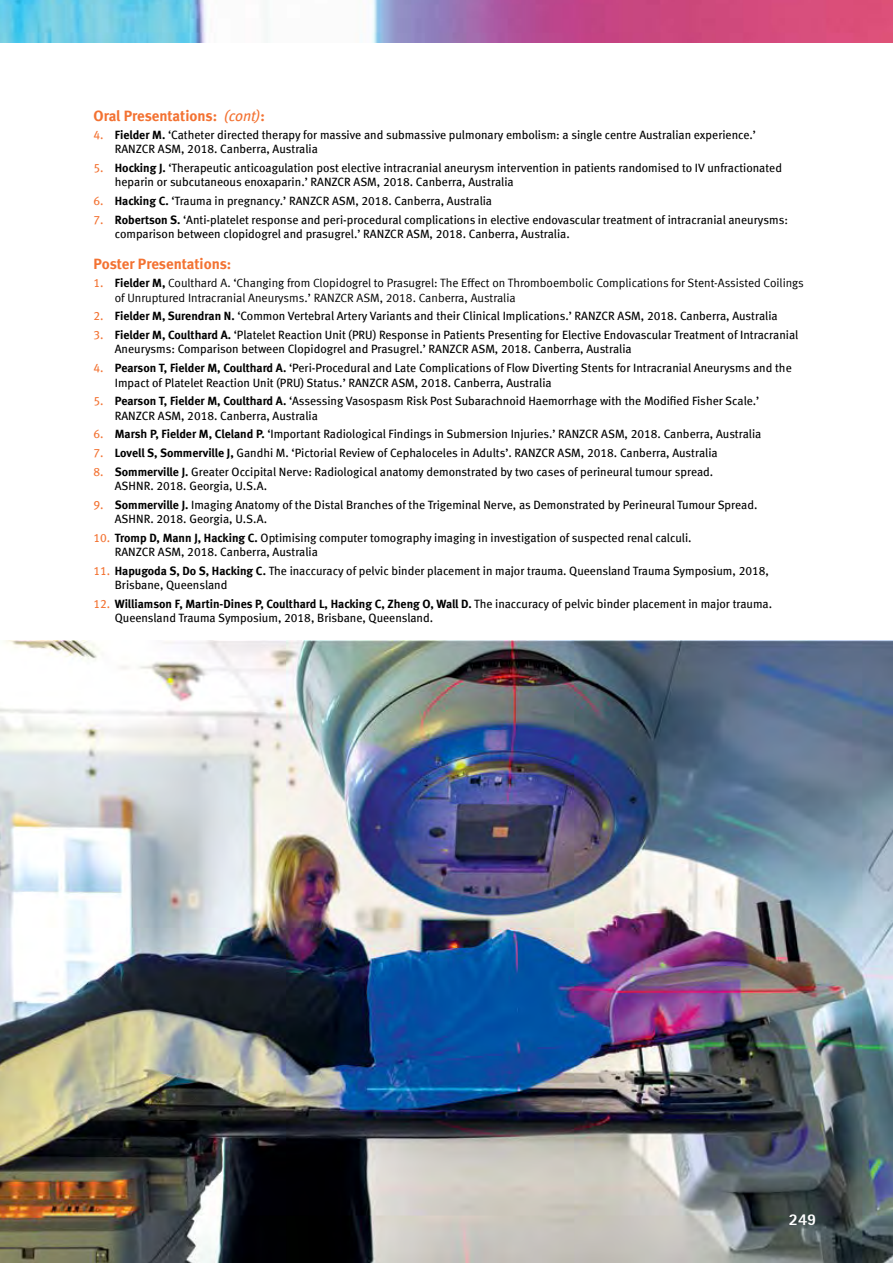
<style>
.page{position:relative;width:893px;height:1263px;background:#fff}
.page>*{position:absolute;margin:0;border:0;box-sizing:border-box;transform-origin:0 0}
.t1{font:800 16.5px "Agfa Rotis Sans Serif";color:#fff}
.t2{font:15px "Meta Bold LF";color:#f37232}
.t3{font:12px/14.4px "Meta Book LF";color:#000}
.t4{font:12px/14.4px "Meta Normal LF";color:#000}
.t5{font:12px "Meta Bold LF";color:#000}
.s1{font-family:"Meta Book LF";font-style:italic}
.s2{color:#f37232}
.s3{font-family:"Meta Bold LF"}
.s4{font-family:"Meta Book LF";color:#f37232}
.s5{font-family:"Meta Book LF"}
</style>
<div class="page">
<img style="left:0;top:0;width:893px;height:43px">
<img style="left:0;top:640px;width:893px;height:623px">
<p class="t2" style="left:94px;top:107px;width:173px">Oral Presentations: <span class="s1">(cont)</span>:</p>
<p class="t3" style="left:115px;top:127px;width:643px;text-indent:-21px"><span class="s2">4.</span> <span class="s3">Fielder M.</span> ‘Catheter directed therapy for massive and submassive pulmonary embolism: a single centre Australian experience.’<br>RANZCR ASM, 2018. Canberra, Australia</p>
<p class="t3" style="left:115px;top:160px;width:669px;text-indent:-21px"><span class="s2">5.</span> <span class="s3">Hocking J.</span> ‘Therapeutic anticoagulation post elective intracranial aneurysm intervention in patients randomised to IV unfractionated heparin or subcutaneous enoxaparin.’ RANZCR ASM, 2018. Canberra, Australia</p>
<p class="t3" style="left:94px;top:193px;width:400px"><span class="s2">6.</span> <span class="s3">Hacking C.</span> ‘Trauma in pregnancy.’ RANZCR ASM, 2018. Canberra, Australia</p>
<p class="t3" style="left:115px;top:212px;width:675px;text-indent:-21px"><span class="s2">7.</span> <span class="s3">Robertson S.</span> ‘Anti-platelet response and peri-procedural complications in elective endovascular treatment of intracranial aneurysms: comparison between clopidogrel and prasugrel.’ RANZCR ASM, 2018. Canberra, Australia.</p>
<p class="t2" style="left:94px;top:255px;width:139px">Poster Presentations:</p>
<p class="t4" style="left:115px;top:276px;width:691px;text-indent:-21px"><span class="s4">1.</span> <span class="s3">Fielder M,</span> Coulthard A. ‘Changing from Clopidogrel to Prasugrel: The Effect on Thromboembolic Complications for Stent-Assisted Coilings of Unruptured Intracranial Aneurysms.’ RANZCR ASM, 2018. Canberra, Australia</p>
<p class="t3" style="left:94px;top:309px;width:686px"><span class="s2">2.</span> <span class="s3">Fielder M, Surendran N.</span> ‘Common Vertebral Artery Variants and their Clinical Implications.’ RANZCR ASM, 2018. Canberra, Australia</p>
<p class="t3" style="left:115px;top:327px;width:685px;text-indent:-21px"><span class="s2">3.</span> <span class="s3">Fielder M, Coulthard A.</span> ‘Platelet Reaction Unit (PRU) Response in Patients Presenting for Elective Endovascular Treatment of Intracranial<br>Aneurysms: Comparison between Clopidogrel and Prasugrel.’ RANZCR ASM, 2018. Canberra, Australia</p>
<p class="t3" style="left:115px;top:361px;width:678px;text-indent:-21px"><span class="s2">4.</span> <span class="s3">Pearson T, Fielder M, Coulthard A.</span> ‘Peri-Procedural and Late Complications of Flow Diverting Stents for Intracranial Aneurysms and the<br>Impact of Platelet Reaction Unit (PRU) Status.’ RANZCR ASM, 2018. Canberra, Australia</p>
<p class="t3" style="left:115px;top:394px;width:646px;text-indent:-21px"><span class="s2">5.</span> <span class="s3">Pearson T, Fielder M, Coulthard A.</span> ‘Assessing Vasospasm Risk Post Subarachnoid Haemorrhage with the Modified Fisher Scale.’<br>RANZCR ASM, 2018. Canberra, Australia</p>
<p class="t3" style="left:94px;top:427px;width:669px"><span class="s2">6.</span> <span class="s3">Marsh P, Fielder M, Cleland P.</span> ‘Important Radiological Findings in Submersion Injuries.’ RANZCR ASM, 2018. Canberra, Australia</p>
<p class="t3" style="left:94px;top:445px;width:626px"><span class="s2">7.</span> <span class="s3">Lovell S, Sommerville J,</span> Gandhi M. ‘Pictorial Review of Cephaloceles in Adults’. RANZCR ASM, 2018. Canberra, Australia</p>
<p class="t3" style="left:115px;top:464px;width:600px;text-indent:-21px"><span class="s2">8.</span> <span class="s3">Sommerville J.</span> Greater Occipital Nerve: Radiological anatomy demonstrated by two cases of perineural tumour spread.<br>ASHNR. 2018. Georgia, U.S.A.</p>
<p class="t3" style="left:115px;top:497px;width:644px;text-indent:-21px"><span class="s2">9.</span> <span class="s3">Sommerville J.</span> Imaging Anatomy of the Distal Branches of the Trigeminal Nerve, as Demonstrated by Perineural Tumour Spread.<br>ASHNR. 2018. Georgia, U.S.A.</p>
<p class="t3" style="left:115px;top:530px;width:578px;text-indent:-21px"><span class="s2">10.</span> <span class="s3">Tromp D, Mann J, Hacking C.</span> Optimising computer tomography imaging in investigation of suspected renal calculi.<br>RANZCR ASM, 2018. Canberra, Australia</p>
<p class="t3" style="left:115px;top:563px;width:656px;text-indent:-21px"><span class="s2">11.</span> <span class="s3">Hapugoda S, Do S, Hacking C.</span> The inaccuracy of pelvic binder placement in major trauma. Queensland Trauma Symposium, 2018,<br>Brisbane, Queensland</p>
<p class="t5" style="left:94px;top:596px;width:680px"><span class="s4">12.</span> Williamson F, Martin-Dines P, Coulthard L, Hacking C, Zheng O, Wall D. <span class="s5">The inaccuracy of pelvic binder placement in major trauma.</span></p>
<p class="t3" style="left:115px;top:611px;width:320px">Queensland Trauma Symposium, 2018, Brisbane, Queensland.</p>
<h1 class="t1" style="left:789px;top:1209px;width:29px">249</h1>
</div>
